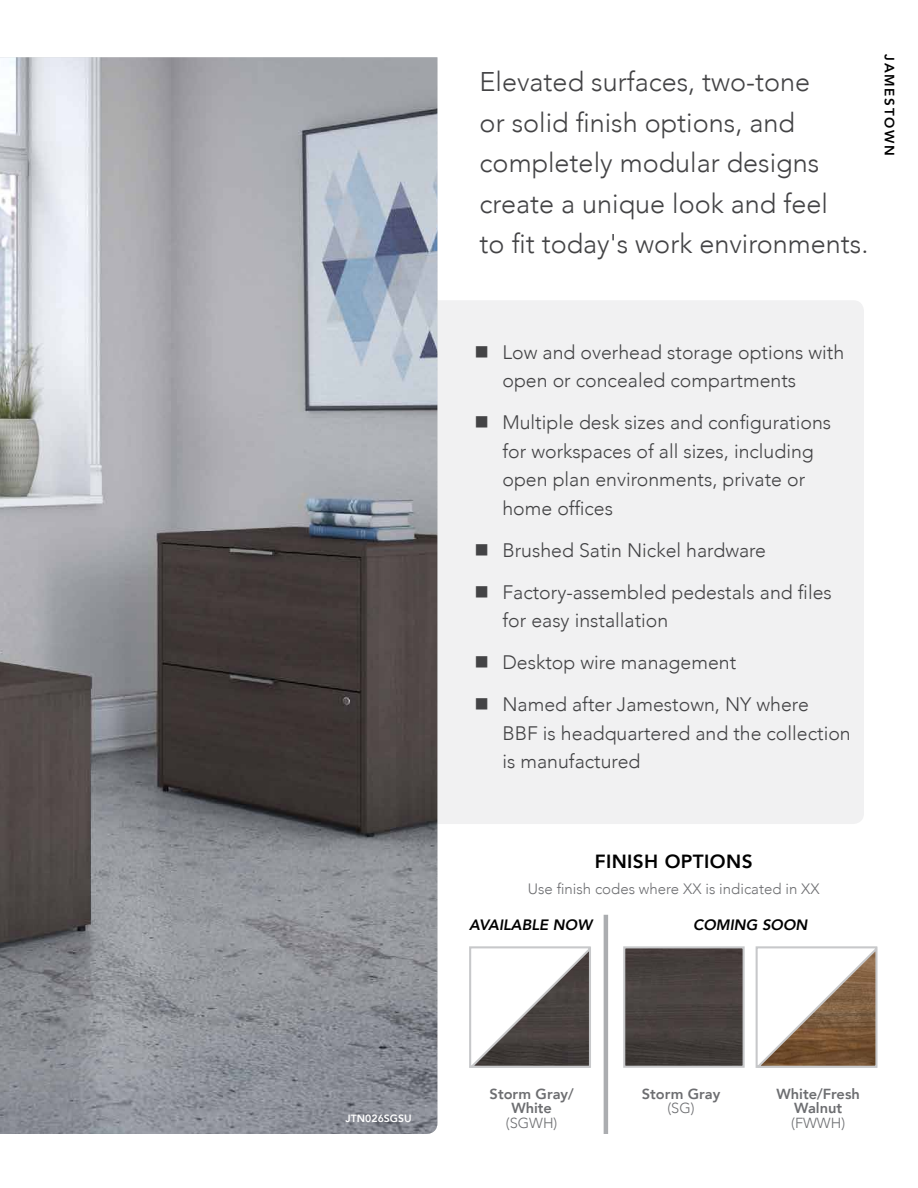
<style>
.page{position:relative;width:918px;height:1188px;background:#fff}
.page>*{position:absolute;margin:0;border:0;box-sizing:border-box;transform-origin:0 0}
.t1{font:300 27px/40.5px "Avenir";color:#434345}
.t2{font:300 19.5px/28.5px "Avenir";color:#434345}
.t3{font:800 19.05px "Avenir";letter-spacing:.02em;color:#000}
.t4{font:300 15px "Avenir";color:#6d6e71}
.t5{font:italic 800 15px "Avenir";color:#000}
.t6{font:800 14.55px/14.5px "Avenir";color:#6d6e71;text-align:center}
.t7{font:300 14.55px "Avenir";color:#6d6e71}
.t8{font:800 13.5px "Avenir";letter-spacing:.13em;color:#000}
.t9{font:800 10.5px "Avenir";color:#fff}
</style>
<div class="page">
<div style="left:437px;top:300px;width:427px;height:524px;background:#f1f1f2"></div>
<img style="left:0;top:57px;width:437px;height:1077px">
<svg style="left:469px;top:946px;width:122px;height:122px"></svg>
<img style="left:626px;top:949px;width:116px;height:116px">
<div style="left:623px;top:946px;width:122px;height:122px;border:2px solid #c7c8ca"></div>
<svg style="left:755px;top:946px;width:123px;height:122px"></svg>
<hr style="left:604px;top:915px;width:4px;height:219px;background:#abadb0">
<h1 class="t1" style="left:480px;top:62px;width:390px">Elevated surfaces, two-tone<br>or solid finish options, and completely modular designs create a unique look and feel<br>to fit today's work environments.</h1>
<p class="t8" style="left:900px;top:54px;width:104px;rotate:90deg">JAMESTOWN</p>
<p class="t2" style="left:502px;top:338px;width:343px;text-indent:-28px">■ Low and overhead storage options with open or concealed compartments</p>
<p class="t2" style="left:502px;top:408px;width:330px;text-indent:-28px">■ Multiple desk sizes and configurations for workspaces of all sizes, including open plan environments, private or home offices</p>
<p class="t2" style="left:475px;top:536px;width:293px">■ Brushed Satin Nickel hardware</p>
<p class="t2" style="left:502px;top:578px;width:331px;text-indent:-28px">■ Factory-assembled pedestals and files for easy installation</p>
<p class="t2" style="left:475px;top:648px;width:263px">■ Desktop wire management</p>
<p class="t2" style="left:502px;top:690px;width:350px;text-indent:-28px">■ Named after Jamestown, NY where<br>BBF is headquartered and the collection is manufactured</p>
<p class="t3" style="left:595px;top:846px;width:159px">FINISH OPTIONS</p>
<p class="t4" style="left:528px;top:880px;width:293px">Use finish codes where XX is indicated in XX</p>
<p class="t5" style="left:469px;top:916px;width:124px">AVAILABLE NOW</p>
<p class="t5" style="left:693px;top:916px;width:116px">COMING SOON</p>
<p class="t9" style="left:346px;top:1110px;width:68px">JTN026SGSU</p>
<p class="t6" style="left:490px;top:1086px;width:86px">Storm Gray/<br>White</p>
<p class="t7" style="left:506px;top:1114px;width:53px">(SGWH)</p>
<p class="t6" style="left:642px;top:1086px;width:80px">Storm Gray</p>
<p class="t7" style="left:667px;top:1100px;width:29px">(SG)</p>
<p class="t6" style="left:776px;top:1086px;width:85px">White/Fresh<br>Walnut</p>
<p class="t7" style="left:791px;top:1114px;width:55px">(FWWH)</p>
</div>
